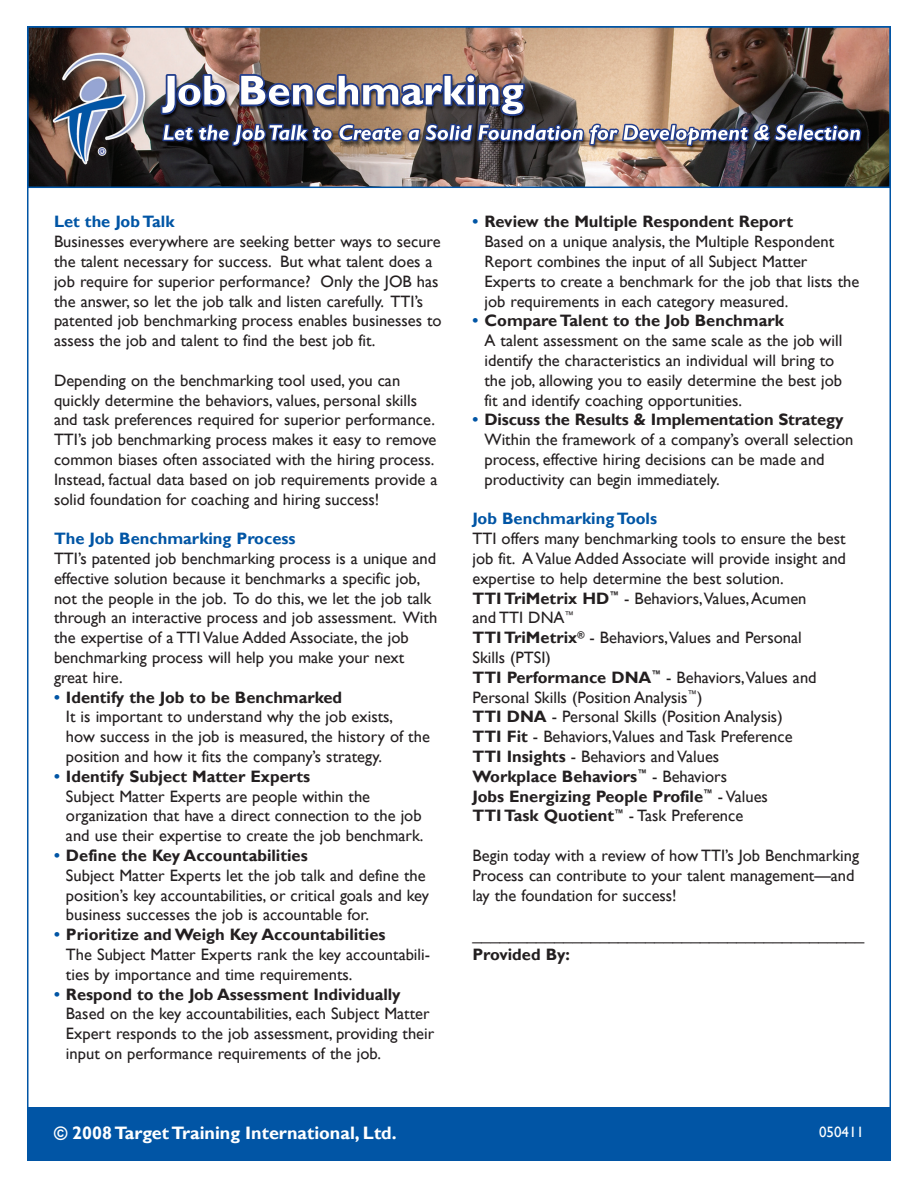
<style>
.page{position:relative;width:918px;height:1188px;background:#fff}
.page>*{position:absolute;margin:0;border:0;box-sizing:border-box;transform-origin:0 0}
.t1{font:700 18px "Gill Sans";color:#fff}
.t2{font:16.5px/19.8px "Gill Sans";color:#231f20}
.t3{font:700 16.5px "Gill Sans";color:#0155a5}
.t4{font:700 16.5px "Gill Sans";color:#231f20}
.t5{font:15px "Gill Sans";color:#fff}
.s1{font-weight:700;color:#0155a5}
.s2{font-weight:700}
</style>
<div class="page">
<img style="left:30px;top:29px;width:858px;height:156px">
<img style="left:774px;top:124px;width:87px;height:17px">
<img style="left:340px;top:125px;width:463px;height:19px">
<img style="left:239px;top:74px;width:237px;height:1px">
<img style="left:162px;top:75px;width:336px;height:38px">
<div style="left:27px;top:1107px;width:864px;height:54px;background:#0155a5"></div>
<p class="t3" style="left:54px;top:212px;width:122px">Let the Job Talk</p>
<p class="t2" style="left:54px;top:232px;width:389px">Businesses everywhere are seeking better ways to secure the talent necessary for success. But what talent does a job require for superior performance? Only the JOB has the answer, so let the job talk and listen carefully. TTI’s patented job benchmarking process enables businesses to assess the job and talent to find the best job fit.</p>
<p class="t2" style="left:54px;top:371px;width:385px">Depending on the benchmarking tool used, you can quickly determine the behaviors, values, personal skills and task preferences required for superior performance.<br>TTI’s job benchmarking process makes it easy to remove common biases often associated with the hiring process.<br>Instead, factual data based on job requirements provide a solid foundation for coaching and hiring success!</p>
<p class="t3" style="left:54px;top:529px;width:243px">The Job Benchmarking Process</p>
<p class="t2" style="left:54px;top:549px;width:385px">TTI’s patented job benchmarking process is a unique and effective solution because it benchmarks a specific job, not the people in the job. To do this, we let the job talk through an interactive process and job assessment. With the expertise of a TTI Value Added Associate, the job benchmarking process will help you make your next great hire.</p>
<p class="t2" style="left:66px;top:687px;width:365px;text-indent:-12px"><span class="s1">•</span> <span class="s2">Identify the Job to be Benchmarked<br></span>It is important to understand why the job exists,<br>how success in the job is measured, the history of the position and how it fits the company’s strategy.</p>
<p class="t2" style="left:66px;top:767px;width:359px;text-indent:-12px"><span class="s1">•</span> <span class="s2">Identify Subject Matter Experts<br></span>Subject Matter Experts are people within the organization that have a direct connection to the job and use their expertise to create the job benchmark.</p>
<p class="t2" style="left:66px;top:846px;width:365px;text-indent:-12px"><span class="s1">•</span> <span class="s2">Define the Key Accountabilities<br></span>Subject Matter Experts let the job talk and define the position’s key accountabilities, or critical goals and key business successes the job is accountable for.</p>
<p class="t2" style="left:66px;top:925px;width:366px;text-indent:-12px"><span class="s1">•</span> <span class="s2">Prioritize and Weigh Key Accountabilities<br></span>The Subject Matter Experts rank the key accountabili&shy;ties by importance and time requirements.</p>
<p class="t2" style="left:66px;top:984px;width:370px;text-indent:-12px"><span class="s1">•</span> <span class="s2">Respond to the Job Assessment Individually </span>Based on the key accountabilities, each Subject Matter Expert responds to the job assessment, providing their input on performance requirements of the job.</p>
<p class="t2" style="left:484px;top:212px;width:376px;text-indent:-12px"><span class="s1">•</span> <span class="s2">Review the Multiple Respondent Report<br></span>Based on a unique analysis, the Multiple Respondent Report combines the input of all Subject Matter Experts to create a benchmark for the job that lists the job requirements in each category measured.</p>
<p class="t2" style="left:484px;top:311px;width:359px;text-indent:-12px"><span class="s1">•</span> <span class="s2">Compare Talent to the Job Benchmark<br></span>A talent assessment on the same scale as the job will identify the characteristics an individual will bring to the job, allowing you to easily determine the best job fit and identify coaching opportunities.</p>
<p class="t2" style="left:484px;top:410px;width:370px;text-indent:-12px"><span class="s1">•</span> <span class="s2">Discuss the Results &amp; Implementation Strategy </span>Within the framework of a company’s overall selection process, effective hiring decisions can be made and productivity can begin immediately.</p>
<p class="t3" style="left:472px;top:509px;width:186px">Job Benchmarking Tools</p>
<p class="t2" style="left:472px;top:529px;width:375px">TTI offers many benchmarking tools to ensure the best job fit. A Value Added Associate will provide insight and expertise to help determine the best solution.<br><span class="s2">TTI TriMetrix HD</span><sup>™</sup> - Behaviors,Values, Acumen<br>and TTI DNA<sup>™<br></sup><span class="s2">TTI TriMetrix</span><sup>®</sup> - Behaviors,Values and Personal<br>Skills (PTSI)<br><span class="s2">TTI Performance DNA</span><sup>™</sup> - Behaviors,Values and Personal Skills (Position Analysis<sup>™</sup>)<br><span class="s2">TTI DNA</span> - Personal Skills (Position Analysis)<br><span class="s2">TTI Fit</span> - Behaviors,Values and Task Preference<br><span class="s2">TTI Insights</span> - Behaviors and Values<br><span class="s2">Workplace Behaviors</span><sup>™</sup> - Behaviors<br><span class="s2">Jobs Energizing People Profile</span><sup>™</sup> - Values<br><span class="s2">TTI Task Quotient</span><sup>™</sup> - Task Preference</p>
<p class="t2" style="left:472px;top:846px;width:388px">Begin today with a review of how TTI’s Job Benchmarking<br>Process can contribute to your talent management—and lay the foundation for success!</p>
<p class="t2" style="left:472px;top:925px;width:393px">___________________________________________</p>
<p class="t4" style="left:472px;top:945px;width:99px">Provided By:</p>
<p class="t1" style="left:54px;top:1122px;width:344px">© 2008 Target Training International, Ltd.</p>
<p class="t5" style="left:819px;top:1124px;width:46px">050411</p>
</div>
